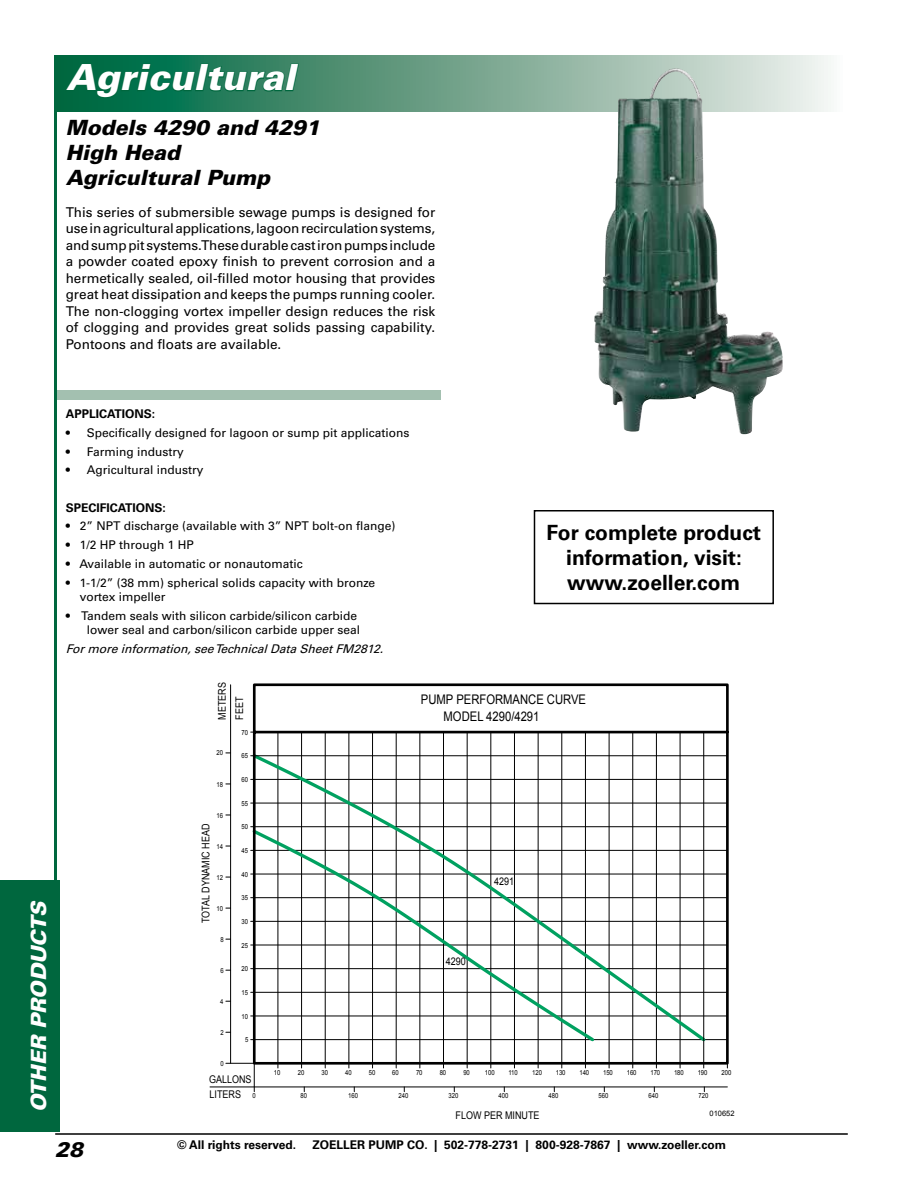
<style>
.page{position:relative;width:918px;height:1188px;background:#fff}
.page>*{position:absolute;margin:0;border:0;box-sizing:border-box;transform-origin:0 0}
.t1{font:italic 900 36px "Univers";color:#fff}
.t2{font:700 21px/25.2px "Univers";color:#000;text-align:center}
.t3{font:italic 900 21px/25.2px "Univers";color:#000}
.t4{font:italic 900 21px "Univers";color:#fff}
.t5{font:13.5px/16.5px "Univers";color:#000;text-align:justify}
.t6{font:13.2px/17.1px "Arial";color:#000;scale:.85 1}
.t7{font:12px/14.4px "Univers";color:#000}
.t8{font:700 12px "Univers";color:#000}
.t9{font:italic 12px "Univers";color:#000}
.t10{font:10.65px/17.1px "Arial";color:#000;scale:.85 1}
.t11{font:7.5px "Arial";color:#000}
.t12{font:6.9px "Arial";color:#000;scale:.85 1}
</style>
<div class="page">
<hr style="left:55px;top:1133px;width:793px;height:2px;background:#000">
<div style="left:54px;top:390px;width:386px;height:10px;background:#a3c0b0"></div>
<hr style="left:54px;top:55px;width:3px;height:1050px;background:#00673e">
<svg style="left:57px;top:55px;width:774px;height:57px;background:#78a892"></svg>
<svg style="left:64px;top:63px;width:236px;height:36px;background:#10734f"></svg>
<img style="left:594px;top:68px;width:144px;height:364px">
<hr style="left:254px;top:1086px;width:473px;height:1px;background:#000">
<hr style="left:230px;top:685px;width:1px;height:378px;background:#000">
<svg style="left:226px;top:1063px;width:29px;height:29px"></svg>
<hr style="left:210px;top:1086px;width:44px;height:1px;background:#000">
<svg style="left:252px;top:683px;width:477px;height:383px"></svg>
<div style="left:0;top:881px;width:59px;height:251px;background:#00673e"></div>
<div style="left:534px;top:510px;width:240px;height:94px;border:2px solid #000"></div>
<h1 class="t1" style="left:66px;top:55px;width:231px">Agricultural</h1>
<h2 class="t3" style="left:66px;top:114px;width:256px">Models 4290 and 4291<br>High Head<br>Agricultural Pump</h2>
<p class="t5" style="left:66px;top:204px;width:371px">This series of submersible sewage pumps is designed for use in agricultural applications, lagoon recirculation systems, and sump pit systems. These durable cast iron pumps include a powder coated epoxy finish to prevent corrosion and a hermetically sealed, oil-filled motor housing that provides great heat dissipation and keeps the pumps running cooler.<br>The non-clogging vortex impeller design reduces the risk of clogging and provides great solids passing capability.<br>Pontoons and floats are available.</p>
<p class="t8" style="left:66px;top:407px;width:91px">APPLICATIONS:</p>
<p class="t7" style="left:66px;top:425px;width:345px">• Specifically designed for lagoon or sump pit applications</p>
<p class="t7" style="left:66px;top:444px;width:120px">• Farming industry</p>
<p class="t7" style="left:66px;top:463px;width:139px">• Agricultural industry</p>
<p class="t8" style="left:66px;top:500px;width:102px">SPECIFICATIONS:</p>
<p class="t7" style="left:66px;top:519px;width:331px">• 2” NPT discharge (available with 3” NPT bolt-on flange)</p>
<p class="t7" style="left:66px;top:538px;width:130px">• 1/2 HP through 1 HP</p>
<p class="t7" style="left:66px;top:557px;width:239px">• Available in automatic or nonautomatic</p>
<p class="t7" style="left:80px;top:575px;width:297px;text-indent:-14px">• 1-1/2” (38 mm) spherical solids capacity with bronze vortex impeller</p>
<p class="t7" style="left:66px;top:608px;width:296px;text-align:right">• Tandem seals with silicon carbide/silicon carbide lower seal and carbon/silicon carbide upper seal</p>
<p class="t9" style="left:66px;top:641px;width:323px">Formoreinformation,seeTechnicalDataSheetFM2812.</p>
<h2 class="t2" style="left:547px;top:520px;width:216px">For complete product information, visit: www.zoeller.com</h2>
<h2 class="t4" style="left:25px;top:1112px;width:214px;rotate:-90deg">OTHER PRODUCTS</h2>
<p class="t10" style="left:214px;top:720px;width:46px;rotate:-90deg">METERS<br>FEET</p>
<p class="t12" style="left:217px;top:749px;width:9px">20</p>
<p class="t12" style="left:217px;top:780px;width:9px">18</p>
<p class="t12" style="left:217px;top:811px;width:9px">16</p>
<p class="t10" style="left:197px;top:923px;width:118px;rotate:-90deg">TOTAL DYNAMIC HEAD</p>
<p class="t12" style="left:216px;top:842px;width:9px">14</p>
<p class="t12" style="left:217px;top:873px;width:9px">12</p>
<p class="t12" style="left:217px;top:904px;width:9px">10</p>
<p class="t12" style="left:220px;top:935px;width:5px">8</p>
<p class="t12" style="left:220px;top:966px;width:5px">6</p>
<p class="t12" style="left:220px;top:997px;width:5px">4</p>
<p class="t12" style="left:220px;top:1028px;width:5px">2</p>
<p class="t12" style="left:220px;top:1059px;width:5px">0</p>
<p class="t12" style="left:241px;top:728px;width:9px">70</p>
<p class="t12" style="left:241px;top:751px;width:9px">65</p>
<p class="t12" style="left:241px;top:775px;width:9px">60</p>
<p class="t12" style="left:241px;top:799px;width:9px">55</p>
<p class="t12" style="left:241px;top:822px;width:9px">50</p>
<p class="t12" style="left:241px;top:846px;width:9px">45</p>
<p class="t12" style="left:241px;top:870px;width:9px">40</p>
<p class="t12" style="left:241px;top:893px;width:9px">35</p>
<p class="t12" style="left:241px;top:917px;width:9px">30</p>
<p class="t12" style="left:241px;top:941px;width:9px">25</p>
<p class="t12" style="left:241px;top:964px;width:9px">20</p>
<p class="t12" style="left:241px;top:988px;width:9px">15</p>
<p class="t12" style="left:241px;top:1012px;width:9px">10</p>
<p class="t12" style="left:245px;top:1035px;width:5px">5</p>
<p class="t10" style="left:209px;top:1072px;width:52px;line-height:15.1px">GALLONS<br>LITERS</p>
<p class="t12" style="left:252px;top:1092px;width:5px">0</p>
<p class="t6" style="left:444px;top:691px;width:169px;text-indent:-23px">PUMP PERFORMANCE CURVE<br>MODEL 4290/4291</p>
<p class="t10" style="left:494px;top:873px;width:25px">4291</p>
<p class="t10" style="left:446px;top:953px;width:25px">4290</p>
<p class="t12" style="left:274px;top:1068px;width:9px">10</p>
<p class="t12" style="left:298px;top:1068px;width:9px">20</p>
<p class="t12" style="left:321px;top:1068px;width:9px">30</p>
<p class="t12" style="left:345px;top:1068px;width:9px">40</p>
<p class="t12" style="left:369px;top:1068px;width:9px">50</p>
<p class="t12" style="left:392px;top:1068px;width:9px">60</p>
<p class="t12" style="left:416px;top:1068px;width:9px">70</p>
<p class="t12" style="left:440px;top:1068px;width:9px">80</p>
<p class="t12" style="left:463px;top:1068px;width:9px">90</p>
<p class="t12" style="left:485px;top:1068px;width:13px">100</p>
<p class="t12" style="left:508px;top:1068px;width:13px">110</p>
<p class="t12" style="left:532px;top:1068px;width:13px">120</p>
<p class="t12" style="left:556px;top:1068px;width:13px">130</p>
<p class="t12" style="left:579px;top:1068px;width:13px">140</p>
<p class="t12" style="left:603px;top:1068px;width:13px">150</p>
<p class="t12" style="left:627px;top:1068px;width:13px">160</p>
<p class="t12" style="left:650px;top:1068px;width:13px">170</p>
<p class="t12" style="left:674px;top:1068px;width:13px">180</p>
<p class="t12" style="left:300px;top:1092px;width:9px">80</p>
<p class="t12" style="left:348px;top:1092px;width:13px">160</p>
<p class="t12" style="left:399px;top:1092px;width:13px">240</p>
<p class="t12" style="left:449px;top:1092px;width:13px">320</p>
<p class="t12" style="left:499px;top:1092px;width:13px">400</p>
<p class="t12" style="left:549px;top:1092px;width:13px">480</p>
<p class="t12" style="left:599px;top:1092px;width:13px">560</p>
<p class="t12" style="left:648px;top:1092px;width:13px">640</p>
<p class="t12" style="left:698px;top:1068px;width:13px">190</p>
<p class="t12" style="left:699px;top:1092px;width:13px">720</p>
<p class="t12" style="left:722px;top:1068px;width:13px">200</p>
<p class="t10" style="left:456px;top:1107px;width:100px">FLOW PER MINUTE</p>
<p class="t11" style="left:710px;top:1109px;width:27px">010652</p>
<h2 class="t3" style="left:55px;top:1137px;width:30px">28</h2>
<p class="t8" style="left:177px;top:1138px;width:120px">© All rights reserved.</p>
<p class="t8" style="left:313px;top:1138px;width:415px">ZOELLER PUMP CO. | 502-778-2731 | 800-928-7867 | www.zoeller.com</p>
</div>
